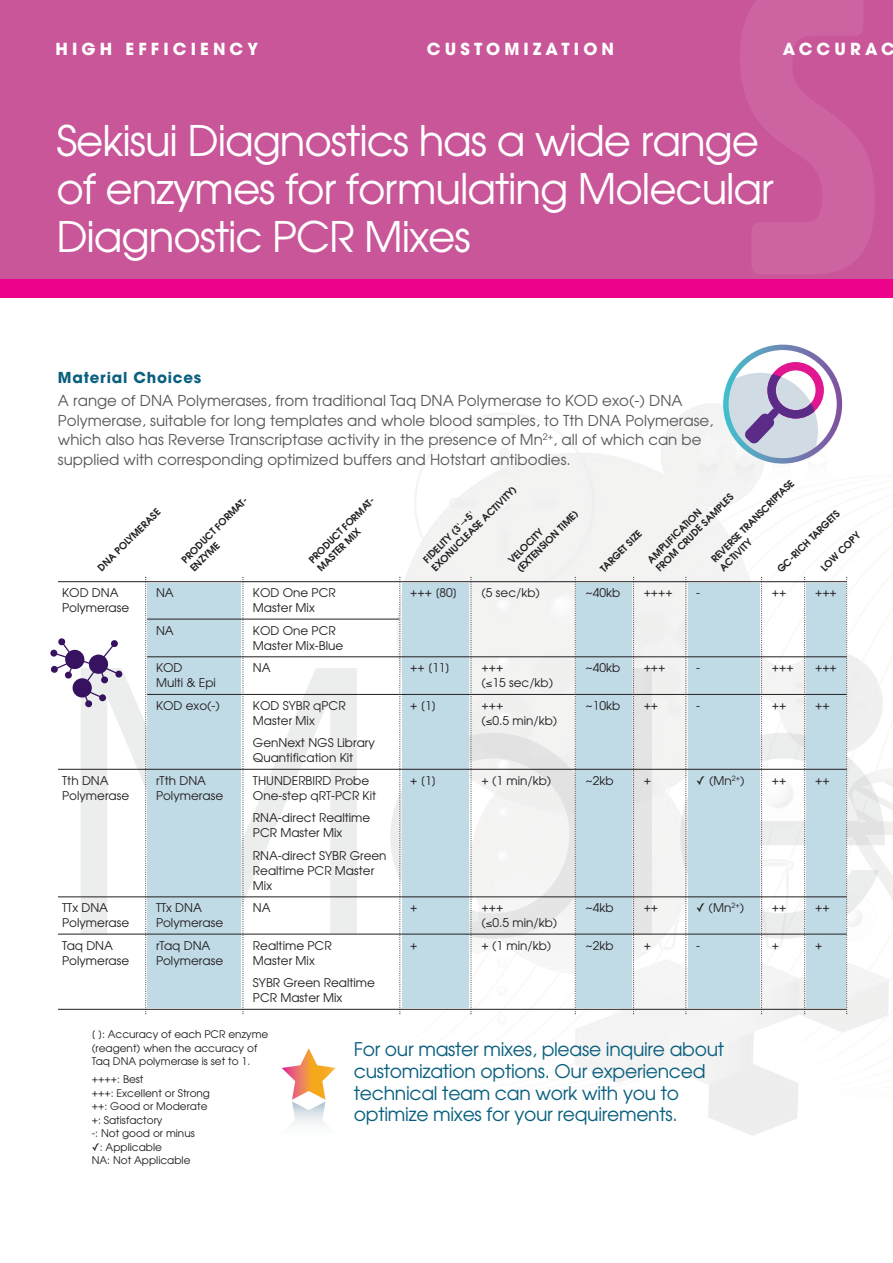
<style>
.page{position:relative;width:893px;height:1263px;background:#fff}
.page>*{position:absolute;margin:0;border:0;box-sizing:border-box;transform-origin:0 0}
.t1{font:42px/47.7px "Avant Garde";letter-spacing:-.025em;color:#fff}
.t2{font:18.75px/21.8px "Avant Garde";letter-spacing:-.015em;color:#085f7e}
.t3{font:700 16.5px "Avant Garde";letter-spacing:.25em;color:#fff}
.t4{font:15px/19.5px "Avant Garde";color:#57585a}
.t5{font:700 15px "Avant Garde";letter-spacing:.05em;color:#085f7e}
.t6{font:12px/15px "Avant Garde";color:#231f20}
.t7{font:10.5px/13.5px "Avant Garde";color:#231f20}
.t8{font:600 9.75px/12px "Avant Garde";color:#231f20}
.s1{font-family:"Lucida Grande";font-weight:400}
.s2{font-family:"Lucida Grande"}
</style>
<div class="page">
<img style="left:376px;top:401px;width:517px;height:735px">
<div style="left:0;top:253px;width:893px;height:45px;background:#ed028c"></div>
<div style="left:0;top:0;width:893px;height:278px;background:#c95699"></div>
<svg style="left:740px;top:0;width:135px;height:274px"></svg>
<div style="left:147px;top:583px;width:94px;height:425px;background:#c0dae6"></div>
<div style="left:402px;top:583px;width:67px;height:424px;background:#c0dae6"></div>
<div style="left:577px;top:583px;width:55px;height:424px;background:#c0dae6"></div>
<div style="left:688px;top:583px;width:71px;height:425px;background:#c0dae6"></div>
<div style="left:806px;top:583px;width:39px;height:425px;background:#c0dae6"></div>
<svg style="left:145px;top:577px;width:1px;height:437px"></svg>
<svg style="left:242px;top:577px;width:1px;height:437px"></svg>
<svg style="left:399px;top:577px;width:1px;height:437px"></svg>
<svg style="left:470px;top:577px;width:2px;height:437px"></svg>
<svg style="left:575px;top:577px;width:1px;height:437px"></svg>
<svg style="left:633px;top:577px;width:1px;height:437px"></svg>
<svg style="left:685px;top:577px;width:1px;height:437px"></svg>
<svg style="left:804px;top:577px;width:1px;height:437px"></svg>
<svg style="left:846px;top:577px;width:1px;height:437px"></svg>
<svg style="left:761px;top:577px;width:1px;height:437px"></svg>
<svg style="left:50px;top:638px;width:72px;height:69px"></svg>
<img style="left:282px;top:1048px;width:54px;height:78px">
<svg style="left:723px;top:345px;width:119px;height:119px"></svg>
<hr style="left:147px;top:619px;width:252px;height:1px;background:#231f20">
<hr style="left:147px;top:656px;width:700px;height:1px;background:#231f20">
<hr style="left:147px;top:694px;width:700px;height:1px;background:#231f20">
<hr style="left:58px;top:769px;width:789px;height:1px;background:#231f20">
<hr style="left:58px;top:896px;width:789px;height:1px;background:#231f20">
<hr style="left:58px;top:934px;width:789px;height:1px;background:#231f20">
<hr style="left:58px;top:1009px;width:789px;height:1px;background:#231f20">
<hr style="left:58px;top:581px;width:789px;height:1px;background:#231f20">
<h3 class="t3" style="left:56px;top:43px;width:204px">HIGH EFFICIENCY</h3>
<h3 class="t3" style="left:427px;top:43px;width:189px">CUSTOMIZATION</h3>
<h3 class="t3" style="left:783px;top:43px;width:113px">ACCURAC</h3>
<h1 class="t1" style="left:56px;top:118px;width:719px">Sekisui Diagnostics has a wide range of enzymes for formulating Molecular<br>Diagnostic PCR Mixes</h1>
<p class="t5" style="left:58px;top:372px;width:145px">Material Choices</p>
<p class="t4" style="left:58px;top:391px;width:657px">A range of DNA Polymerases, from traditional Taq DNA Polymerase to KOD exo(-) DNA Polymerase, suitable for long templates and whole blood samples, to Tth DNA Polymerase, which also has Reverse Transcriptase activity in the presence of Mn<sup>2+</sup>, all of which can be supplied with corresponding optimized buffers and Hotstart antibodies.</p>
<p class="t8" style="left:179px;top:557px;width:91px;rotate:-45deg">PRODUCT FORMAT-<br>ENZYME</p>
<p class="t8" style="left:306px;top:557px;width:91px;rotate:-45deg">PRODUCT FORMAT-<br>MASTER MIX</p>
<p class="t8" style="left:95px;top:565px;width:85px;rotate:-45deg">DNA POLYMERASE</p>
<p class="t6" style="left:62px;top:586px;width:69px">KOD DNA<br>Polymerase</p>
<p class="t6" style="left:253px;top:586px;width:84px">KOD One PCR<br>Master Mix</p>
<p class="t6" style="left:253px;top:623px;width:92px">KOD One PCR<br>Master Mix-Blue</p>
<p class="t6" style="left:253px;top:661px;width:19px">NA</p>
<p class="t6" style="left:253px;top:698px;width:94px">KOD SYBR qPCR<br>Master Mix</p>
<p class="t6" style="left:253px;top:736px;width:124px">GenNext NGS Library<br>Quantification Kit</p>
<p class="t6" style="left:253px;top:773px;width:125px">THUNDERBIRD Probe<br>One-step qRT-PCR Kit</p>
<p class="t6" style="left:253px;top:811px;width:119px">RNA-direct Realtime<br>PCR Master Mix</p>
<p class="t6" style="left:253px;top:848px;width:135px">RNA-direct SYBR Green<br>Realtime PCR Master<br>Mix</p>
<p class="t6" style="left:253px;top:901px;width:19px">NA</p>
<p class="t6" style="left:253px;top:938px;width:80px">Realtime PCR<br>Master Mix</p>
<p class="t6" style="left:253px;top:976px;width:124px">SYBR Green Realtime<br>PCR Master Mix</p>
<p class="t6" style="left:156px;top:586px;width:19px">NA</p>
<p class="t6" style="left:156px;top:623px;width:19px">NA</p>
<p class="t6" style="left:156px;top:661px;width:61px">KOD<br>Multi &amp; Epi</p>
<p class="t6" style="left:156px;top:698px;width:66px">KOD exo(-)</p>
<p class="t6" style="left:62px;top:773px;width:69px">Tth DNA<br>Polymerase</p>
<p class="t6" style="left:156px;top:773px;width:69px">rTth DNA<br>Polymerase</p>
<p class="t6" style="left:62px;top:901px;width:69px">TTx DNA<br>Polymerase</p>
<p class="t6" style="left:62px;top:938px;width:69px">Taq DNA<br>Polymerase</p>
<p class="t6" style="left:156px;top:901px;width:69px">TTx DNA<br>Polymerase</p>
<p class="t6" style="left:156px;top:938px;width:69px">rTaq DNA<br>Polymerase</p>
<p class="t8" style="left:421px;top:557px;width:117px;rotate:-45deg">FIDELITY (3'<span class="s1">→</span>5'<br>EXONUCLEASE ACTIVITY)</p>
<p class="t8" style="left:506px;top:558px;width:84px;rotate:-45deg">VELOCITY (EXTENSION TIME)</p>
<p class="t8" style="left:709px;top:557px;width:114px;rotate:-45deg">REVERSE TRANSCRIPTASE<br>ACTIVITY</p>
<p class="t8" style="left:645px;top:557px;width:107px;rotate:-45deg">AMPLIFICATION<br>FROM CRUDE SAMPLES</p>
<p class="t8" style="left:775px;top:567px;width:85px;rotate:-45deg">GC-RICH TARGETS</p>
<p class="t8" style="left:598px;top:566px;width:56px;rotate:-45deg">TARGET SIZE</p>
<p class="t8" style="left:818px;top:565px;width:53px;rotate:-45deg">LOW COPY</p>
<p class="t6" style="left:410px;top:586px;width:48px">+++ [80]</p>
<p class="t6" style="left:481px;top:586px;width:60px">(5 sec/kb)</p>
<p class="t6" style="left:586px;top:586px;width:36px">~40kb</p>
<p class="t6" style="left:644px;top:586px;width:31px">++++</p>
<p class="t6" style="left:696px;top:586px;width:5px">-</p>
<p class="t6" style="left:772px;top:586px;width:16px">++</p>
<p class="t6" style="left:815px;top:586px;width:23px">+++</p>
<p class="t6" style="left:410px;top:661px;width:41px">++ [11]</p>
<p class="t6" style="left:410px;top:698px;width:27px">+ [1]</p>
<p class="t6" style="left:481px;top:661px;width:73px">+++<br>(≤15 sec/kb)</p>
<p class="t6" style="left:481px;top:698px;width:77px">+++<br>(≤0.5 min/kb)</p>
<p class="t6" style="left:586px;top:661px;width:36px">~40kb</p>
<p class="t6" style="left:586px;top:698px;width:36px">~10kb</p>
<p class="t6" style="left:644px;top:661px;width:23px">+++</p>
<p class="t6" style="left:644px;top:698px;width:16px">++</p>
<p class="t6" style="left:696px;top:661px;width:5px">-</p>
<p class="t6" style="left:696px;top:698px;width:5px">-</p>
<p class="t6" style="left:772px;top:661px;width:23px">+++</p>
<p class="t6" style="left:772px;top:698px;width:16px">++</p>
<p class="t6" style="left:815px;top:661px;width:23px">+++</p>
<p class="t6" style="left:815px;top:698px;width:16px">++</p>
<p class="t6" style="left:410px;top:773px;width:27px">+ [1]</p>
<p class="t6" style="left:481px;top:773px;width:71px">+ (1 min/kb)</p>
<p class="t6" style="left:586px;top:773px;width:30px">~2kb</p>
<p class="t6" style="left:644px;top:773px;width:9px">+</p>
<p class="t6" style="left:696px;top:773px;width:50px"><span class="s2">✓</span> (Mn<sup>2+</sup>)</p>
<p class="t6" style="left:772px;top:773px;width:16px">++</p>
<p class="t6" style="left:815px;top:773px;width:16px">++</p>
<p class="t6" style="left:410px;top:901px;width:9px">+</p>
<p class="t6" style="left:410px;top:938px;width:9px">+</p>
<p class="t6" style="left:481px;top:901px;width:77px">+++<br>(≤0.5 min/kb)</p>
<p class="t6" style="left:481px;top:938px;width:71px">+ (1 min/kb)</p>
<p class="t6" style="left:586px;top:901px;width:30px">~4kb</p>
<p class="t6" style="left:586px;top:938px;width:30px">~2kb</p>
<p class="t6" style="left:644px;top:901px;width:16px">++</p>
<p class="t6" style="left:644px;top:938px;width:9px">+</p>
<p class="t6" style="left:696px;top:901px;width:50px"><span class="s2">✓</span> (Mn<sup>2+</sup>)</p>
<p class="t6" style="left:696px;top:938px;width:5px">-</p>
<p class="t6" style="left:772px;top:901px;width:16px">++</p>
<p class="t6" style="left:772px;top:938px;width:9px">+</p>
<p class="t6" style="left:815px;top:901px;width:16px">++</p>
<p class="t6" style="left:815px;top:938px;width:9px">+</p>
<p class="t7" style="left:92px;top:1028px;width:178px">[ ]: Accuracy of each PCR enzyme (reagent) when the accuracy of<br>Taq DNA polymerase is set to 1.</p>
<p class="t7" style="left:92px;top:1073px;width:120px">++++: Best<br>+++: Excellent or Strong ++: Good or Moderate +: Satisfactory<br>-: Not good or minus</p>
<p class="t7" style="left:92px;top:1140px;width:100px"><span class="s2">✓</span>: Applicable<br>NA: Not Applicable</p>
<h2 class="t2" style="left:354px;top:1039px;width:372px">For our master mixes, please inquire about customization options. Our experienced technical team can work with you to optimize mixes for your requirements.</h2>
</div>
